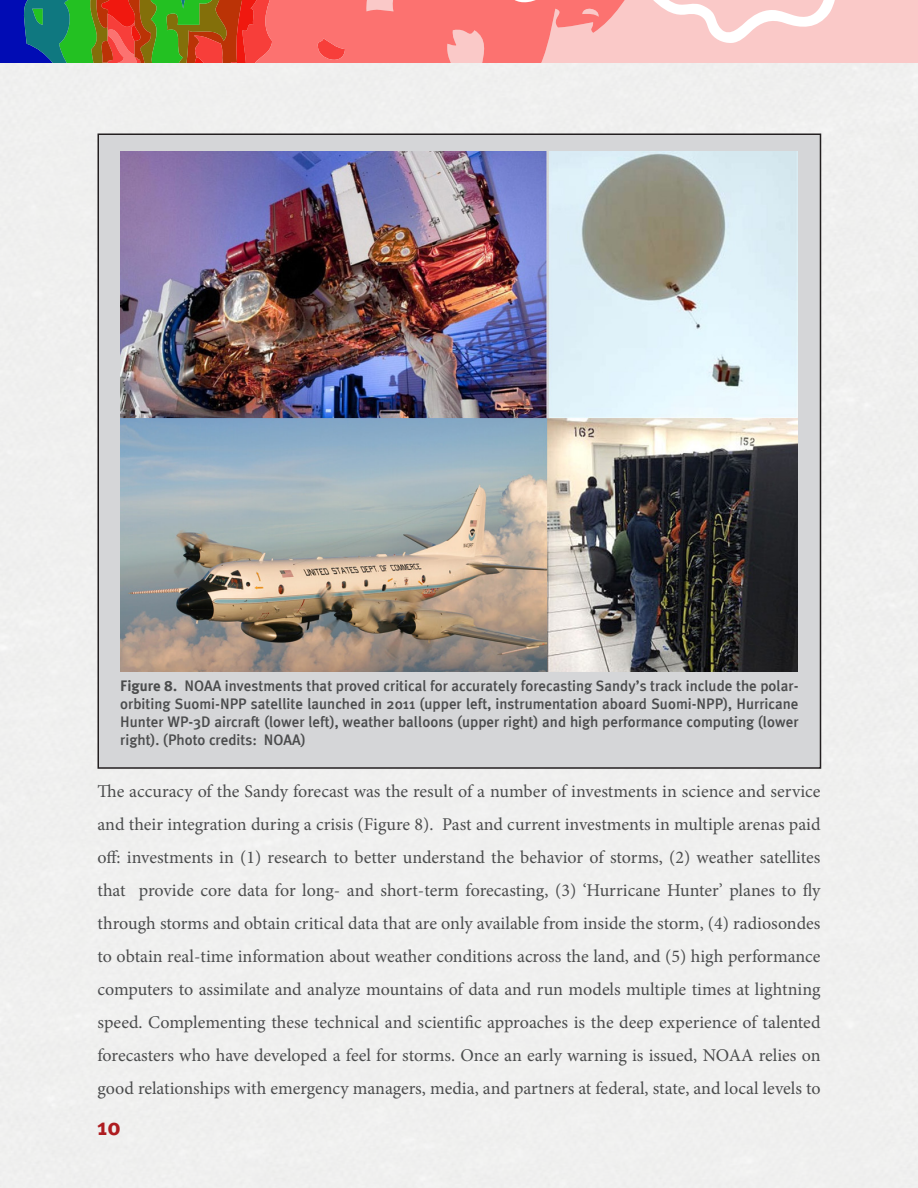
<style>
.page{position:relative;width:918px;height:1188px;background:#fff}
.page>*{position:absolute;margin:0;border:0;box-sizing:border-box;transform-origin:0 0}
.t1{font:700 24px "Meta Plus";color:#ae1c20}
.t2{font:18px/33px "Minion Pro";color:#4b4c4d;text-align:justify}
.t3{font:500 15px/18px "Meta Plus";color:#4b4c4d;text-align:justify}
.s1{font-weight:700}
</style>
<div class="page">
<div style="left:0;top:62px;width:918px;height:1126px;background:#f0f0ef"></div>
<svg style="left:0;top:0;width:918px;height:62px;background:#d39286"></svg>
<div style="left:98px;top:134px;width:723px;height:634px;background:#d5d6d8"></div>
<img style="left:121px;top:152px;width:676px;height:519px">
<p class="t3" style="left:120px;top:677px;width:680px"><span class="s1">Figure 8.</span> NOAA investments that proved critical for accurately forecasting Sandy’s track include the polar&shy;orbiting Suomi-NPP satellite launched in 2011 (upper left, instrumentation aboard Suomi-NPP), Hurricane Hunter WP-3D aircraft (lower left), weather balloons (upper right) and high performance computing (lower right). (Photo credits: NOAA)</p>
<p class="t2" style="left:98px;top:774px;width:725px">The accuracy of the Sandy forecast was the result of a number of investments in science and service and their integration during a crisis (Figure 8). Past and current investments in multiple arenas paid off: investments in (1) research to better understand the behavior of storms, (2) weather satellites that provide core data for long- and short-term forecasting, (3) ‘Hurricane Hunter’ planes to fly through storms and obtain critical data that are only available from inside the storm, (4) radiosondes to obtain real-time information about weather conditions across the land, and (5) high performance computers to assimilate and analyze mountains of data and run models multiple times at lightning speed. Complementing these technical and scientific approaches is the deep experience of talented forecasters who have developed a feel for storms. Once an early warning is issued, NOAA relies on good relationships with emergency managers, media, and partners at federal, state, and local levels to</p>
<h1 class="t1" style="left:98px;top:1112px;width:25px">10</h1>
</div>
